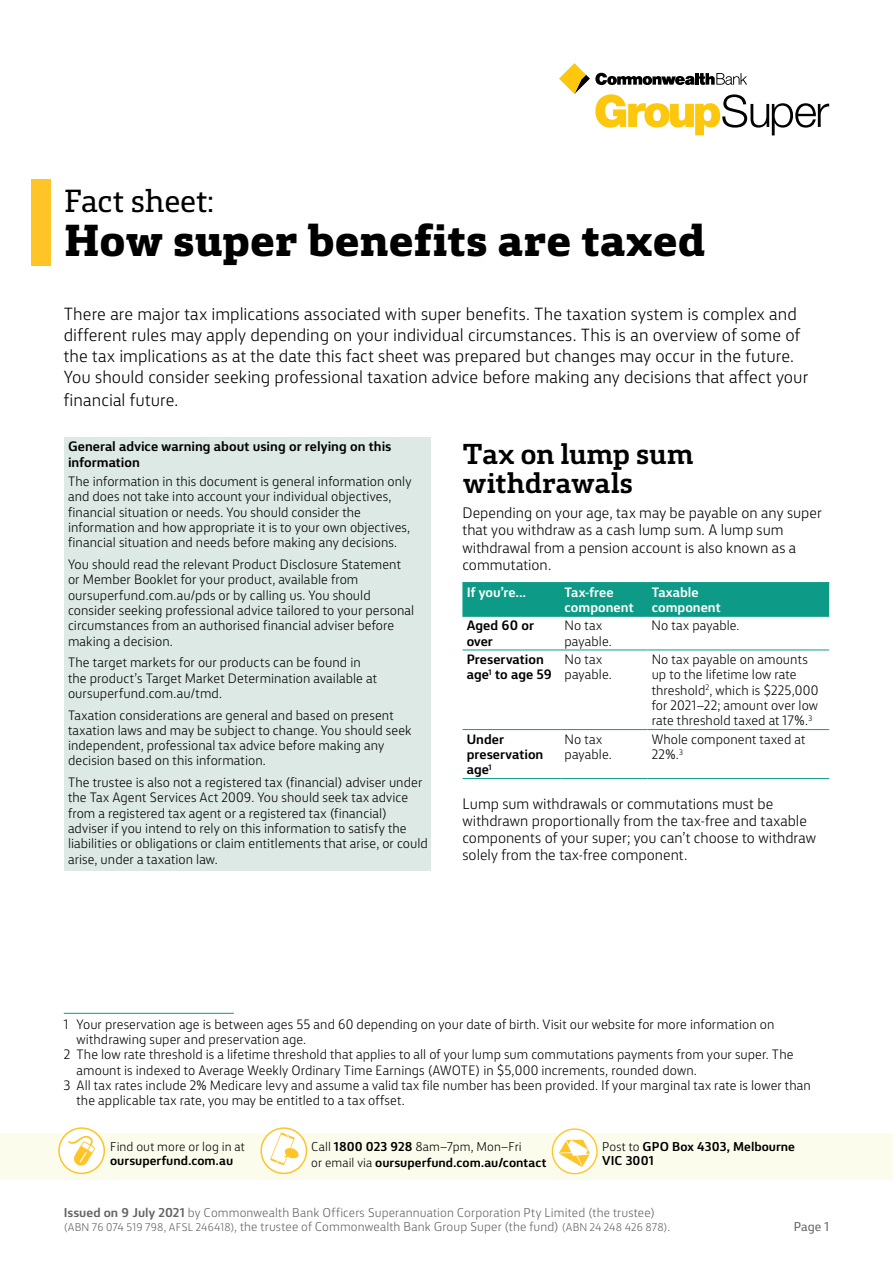
<style>
.page{position:relative;width:893px;height:1263px;background:#fff}
.page>*{position:absolute;margin:0;border:0;box-sizing:border-box;transform-origin:0 0}
.t1{font:800 42px "CBA Slab";letter-spacing:-.015em;color:#000}
.t2{font:30px "CBA Slab";letter-spacing:-.015em;color:#000}
.t3{font:700 27px/28.3px "CBA Slab";letter-spacing:-.005em;color:#000}
.t4{font:300 16.5px/21px "CBA Sans";letter-spacing:.005em;color:#000}
.t5{font:300 14.25px/17.1px "CBA Sans";color:#000}
.t6{font:300 12.75px/15.3px "CBA Sans";letter-spacing:.005em;color:#000}
.t7{font:700 12.75px/15.3px "CBA Sans";color:#000}
.t8{font:700 12.75px/15.3px "CBA Sans";color:#fff}
.t9{font:300 12px/14.4px "CBA Sans";letter-spacing:.01em;color:#636466}
.t10{font:700 12px/16.5px "CBA Sans";letter-spacing:.005em;color:#000}
.t11{font:300 12px "CBA Sans";letter-spacing:.01em;color:#000}
.t12{font:12px "CBA Sans";color:#636466}
.s1{font-weight:300}
.s2{font-weight:700}
.s3{font-size:10.5px}
</style>
<div class="page">
<svg style="left:59px;top:1128px;width:45px;height:45px"></svg>
<div style="left:58px;top:1127px;width:47px;height:47px;border:2px solid #ffc425;border-radius:50%"></div>
<svg style="left:261px;top:1128px;width:45px;height:45px"></svg>
<div style="left:260px;top:1127px;width:47px;height:47px;border:2px solid #ffc425;border-radius:50%"></div>
<svg style="left:0;top:1132px;width:893px;height:48px;background:#fcfae8"></svg>
<div style="left:552px;top:1128px;width:46px;height:46px;border:1px solid #ffc425;border-radius:50%"></div>
<svg style="left:559px;top:63px;width:270px;height:72px"></svg>
<div style="left:32px;top:180px;width:19px;height:86px;background:#ffc425"></div>
<hr style="left:64px;top:1013px;width:170px;height:1px;background:#0d9b87">
<div style="left:64px;top:437px;width:367px;height:37px;background:#dce9e5"></div>
<div style="left:64px;top:472px;width:367px;height:82px;background:#dce9e5"></div>
<div style="left:64px;top:555px;width:367px;height:98px;background:#dce9e5"></div>
<div style="left:64px;top:653px;width:367px;height:52px;background:#dce9e5"></div>
<div style="left:64px;top:705px;width:367px;height:67px;background:#dce9e5"></div>
<div style="left:64px;top:773px;width:367px;height:98px;background:#dce9e5"></div>
<div style="left:462px;top:583px;width:367px;height:33px;background:#0d9b87"></div>
<hr style="left:462px;top:582px;width:98px;height:1px;background:#0d9b87">
<hr style="left:560px;top:582px;width:87px;height:1px;background:#0d9b87">
<hr style="left:647px;top:582px;width:182px;height:1px;background:#0d9b87">
<hr style="left:462px;top:616px;width:98px;height:1px;background:#0d9b87">
<hr style="left:560px;top:616px;width:87px;height:1px;background:#0d9b87">
<hr style="left:647px;top:616px;width:182px;height:1px;background:#0d9b87">
<hr style="left:462px;top:650px;width:98px;height:1px;background:#0d9b87">
<hr style="left:560px;top:650px;width:87px;height:1px;background:#0d9b87">
<hr style="left:647px;top:650px;width:182px;height:1px;background:#0d9b87">
<hr style="left:462px;top:729px;width:98px;height:1px;background:#0d9b87">
<hr style="left:560px;top:729px;width:87px;height:1px;background:#0d9b87">
<hr style="left:647px;top:729px;width:182px;height:1px;background:#0d9b87">
<hr style="left:462px;top:778px;width:98px;height:1px;background:#0d9b87">
<hr style="left:560px;top:778px;width:87px;height:1px;background:#0d9b87">
<hr style="left:647px;top:778px;width:182px;height:1px;background:#0d9b87">
<h2 class="t2" style="left:64px;top:175px;width:151px">Fact sheet:</h2>
<h1 class="t1" style="left:64px;top:217px;width:643px">How super benefits are taxed</h1>
<p class="t4" style="left:64px;top:302px;width:746px">There are major tax implications associated with super benefits. The taxation system is complex and different rules may apply depending on your individual circumstances. This is an overview of some of the tax implications as at the date this fact sheet was prepared but changes may occur in the future.<br>You should consider seeking professional taxation advice before making any decisions that affect your</p>
<p class="t4" style="left:64px;top:388px;width:116px">financial future.</p>
<p class="t7" style="left:68px;top:438px;width:325px">General advice warning about using or relying on this information</p>
<p class="t6" style="left:68px;top:473px;width:345px">The information in this document is general information only and does not take into account your individual objectives, financial situation or needs. You should consider the information and how appropriate it is to your own objectives, financial situation and needs before making any decisions.</p>
<p class="t6" style="left:68px;top:556px;width:348px">You should read the relevant Product Disclosure Statement or Member Booklet for your product, available from oursuperfund.com.au/pds or by calling us. You should consider seeking professional advice tailored to your personal circumstances from an authorised financial adviser before making a decision.</p>
<p class="t6" style="left:68px;top:654px;width:311px">The target markets for our products can be found in the product’s Target Market Determination available at oursuperfund.com.au/tmd.</p>
<p class="t6" style="left:68px;top:706px;width:345px">Taxation considerations are general and based on present taxation laws and may be subject to change. You should seek independent, professional tax advice before making any decision based on this information.</p>
<p class="t6" style="left:68px;top:774px;width:361px">The trustee is also not a registered tax (financial) adviser under the Tax Agent Services Act 2009. You should seek tax advice from a registered tax agent or a registered tax (financial) adviser if you intend to rely on this information to satisfy the liabilities or obligations or claim entitlements that arise, or could arise, under a taxation law.</p>
<h3 class="t3" style="left:462px;top:437px;width:233px">Tax on lump sum withdrawals</h3>
<p class="t5" style="left:462px;top:503px;width:361px">Depending on your age, tax may be payable on any super that you withdraw as a cash lump sum. A lump sum withdrawal from a pension account is also known as a commutation.</p>
<p class="t8" style="left:467px;top:583px;width:61px">If you’re...</p>
<p class="t8" style="left:564px;top:583px;width:71px">Tax-free component</p>
<p class="t8" style="left:652px;top:583px;width:71px">Taxable component</p>
<p class="t7" style="left:467px;top:617px;width:69px">Aged 60 or over</p>
<p class="t6" style="left:564px;top:617px;width:49px">No tax payable.</p>
<p class="t6" style="left:652px;top:617px;width:89px">No tax payable.</p>
<p class="t7" style="left:467px;top:650px;width:87px">Preservation age<sup>1</sup> to age 59</p>
<p class="t6" style="left:564px;top:651px;width:49px">No tax payable.</p>
<p class="t6" style="left:652px;top:651px;width:168px">No tax payable on amounts up to the lifetime low rate threshold<sup>2</sup>, which is $225,000 for 2021–22; amount over low rate threshold taxed at 17%.<sup>3</sup></p>
<p class="t7" style="left:467px;top:730px;width:78px">Under preservation age<sup>1</sup></p>
<p class="t6" style="left:564px;top:730px;width:49px">No tax payable.</p>
<p class="t6" style="left:652px;top:730px;width:155px">Whole component taxed at<br>22%.<sup>3</sup></p>
<p class="t5" style="left:462px;top:794px;width:355px">Lump sum withdrawals or commutations must be withdrawn proportionally from the tax-free and taxable components of your super; you can’t choose to withdraw solely from the tax-free component.</p>
<p class="t6" style="left:64px;top:1015px;width:712px">1 Your preservation age is between ages 55 and 60 depending on your date of birth. Visit our website for more information on</p>
<p class="t6" style="left:77px;top:1030px;width:231px">withdrawing super and preservation age.</p>
<p class="t6" style="left:64px;top:1046px;width:731px">2 The low rate threshold is a lifetime threshold that applies to all of your lump sum commutations payments from your super. The</p>
<p class="t6" style="left:77px;top:1061px;width:622px">amount is indexed to Average Weekly Ordinary Time Earnings (AWOTE) in $5,000 increments, rounded down.</p>
<p class="t6" style="left:64px;top:1076px;width:749px">3 All tax rates include 2% Medicare levy and assume a valid tax file number has been provided. If your marginal tax rate is lower than</p>
<p class="t6" style="left:77px;top:1092px;width:330px">the applicable tax rate, you may be entitled to a tax offset.</p>
<p class="t10" style="left:311px;top:1137px;width:237px"><span class="s1">Call</span> 1800 023 928 <span class="s1">8am–7pm, Mon–Fri<br>or email via</span> oursuperfund.com.au/contact</p>
<p class="t10" style="left:602px;top:1138px;width:194px;line-height:14.4px"><span class="s1">Post to</span> GPO Box 4303, Melbourne<br>VIC 3001</p>
<p class="t9" style="left:64px;top:1204px;width:608px"><span class="s2">Issued on 9 July 2021</span> by Commonwealth Bank Officers Superannuation Corporation Pty Limited (the trustee) <span class="s3">(ABN 76 074 519 798, AFSL 246418)</span>, the trustee of Commonwealth Bank Group Super (the fund) <span class="s3">(ABN 24 248 426 878)</span>.</p>
<p class="t11" style="left:110px;top:1137px;width:136px">Find out more or log in at</p>
<p class="t10" style="left:110px;top:1151px;width:125px">oursuperfund.com.au</p>
<p class="t12" style="left:794px;top:1217px;width:37px">Page 1</p>
</div>
